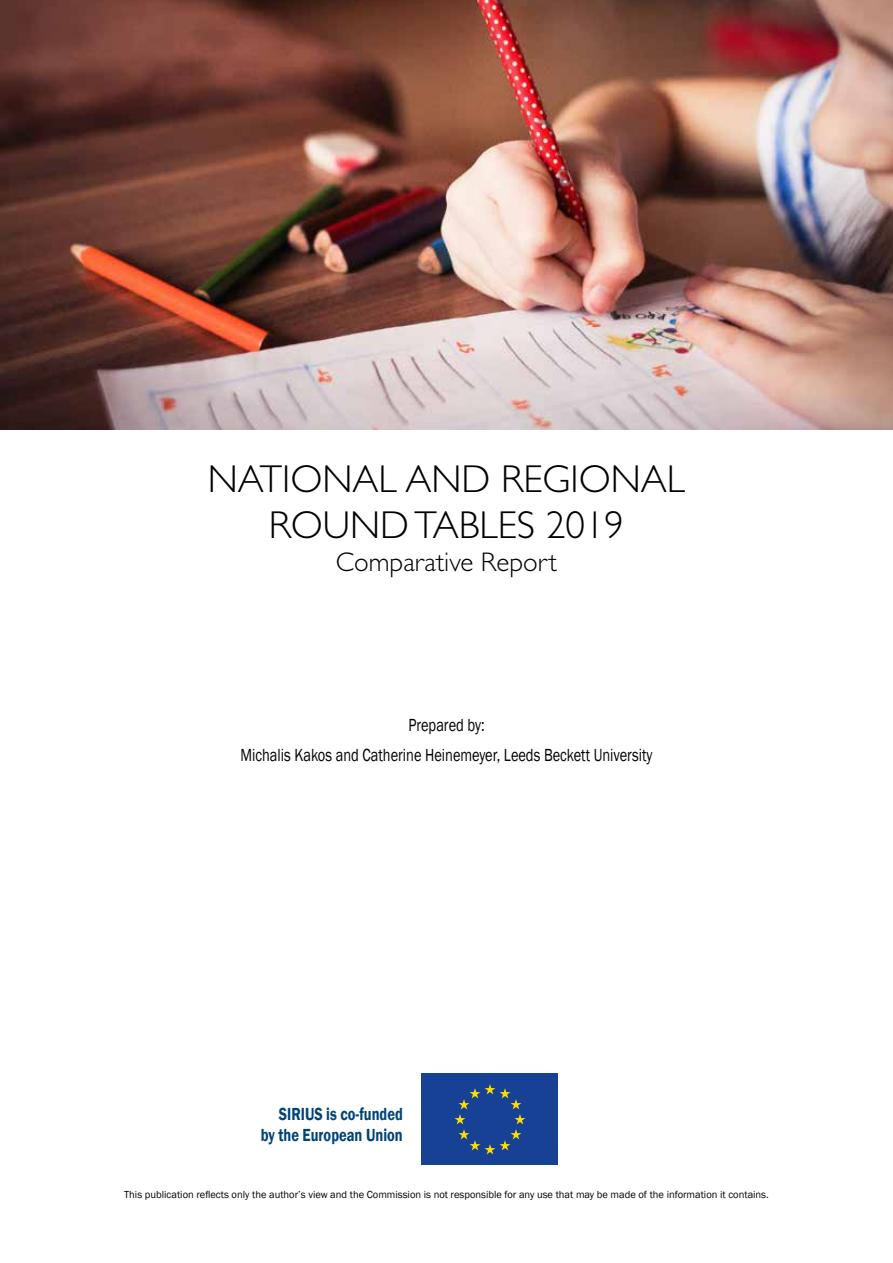
<style>
.page{position:relative;width:893px;height:1263px;background:#fff}
.page>*{position:absolute;margin:0;border:0;box-sizing:border-box;transform-origin:0 0}
.t1{font:300 39px/46.8px "Gill Sans Std";color:#000;text-align:center}
.t2{font:300 27px "Gill Sans Std";color:#000}
.t3{font:18px/30.2px "Franklin Gothic";color:#000;text-align:center;scale:.8 1}
.t4{font:600 18px/21.6px "Franklin Gothic";color:#004379;text-align:right;scale:.8 1}
.t5{font:10.5px "Franklin Gothic";color:#000}
</style>
<div class="page">
<img style="left:0;top:0;width:893px;height:429px">
<div style="left:422px;top:1074px;width:136px;height:91px;background:#164194"></div>
<svg style="left:455px;top:1084px;width:70px;height:70px"></svg>
<h1 class="t1" style="left:208px;top:455px;width:479px">NATIONAL AND REGIONAL<br>ROUND TABLES 2019</h1>
<h2 class="t2" style="left:336px;top:546px;width:223px">Comparative Report</h2>
<h3 class="t3" style="left:241px;top:710px;width:516px">Prepared by:<br>Michalis Kakos and Catherine Heinemeyer, Leeds Beckett University</h3>
<h3 class="t4" style="left:261px;top:1103px;width:179px">SIRIUS is co-funded by the European Union</h3>
<p class="t5" style="left:124px;top:1188px;width:646px">This publication reflects only the author’s view and the Commission is not responsible for any use that may be made of the information it contains.</p>
</div>
